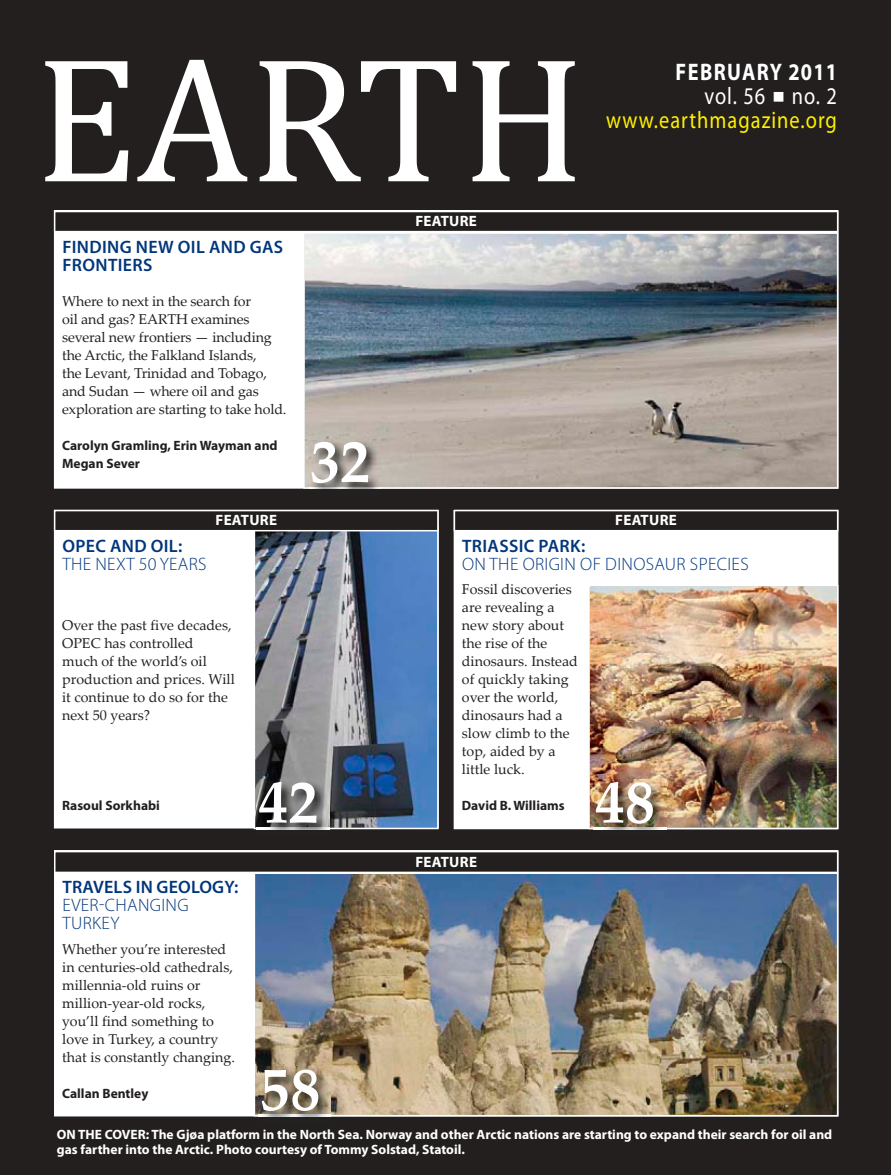
<style>
.page{position:relative;width:891px;height:1175px;background:#fff}
.page>*{position:absolute;margin:0;border:0;box-sizing:border-box;transform-origin:0 0}
.t1{font:180px "Cambria";letter-spacing:-.005em;color:#fff}
.t2{font:700 60px "Palatino Linotype";color:#fff}
.t3{font:24px/24px "Myriad Pro";letter-spacing:.05em;color:#fff100;text-align:right;scale:.85 1}
.t4{font:600 18px/18px "Myriad Pro";letter-spacing:.02em;color:#00367b}
.t5{font:300 18px/18px "Myriad Pro";letter-spacing:.02em;color:#00367b}
.t6{font:700 15px "Myriad Pro";letter-spacing:.02em;color:#fff}
.t7{font:14.25px/18px "Palatino Linotype";color:#231f1f}
.t8{font:700 13.5px/15px "Myriad Pro";color:#fff}
.t9{font:700 13.5px/18px "Myriad Pro";color:#231f1f}
.s1{font-weight:700;color:#fff}
.s2{color:#fff}
</style>
<div class="page">
<div style="left:0;top:0;width:891px;height:1174px;background:#231f1f"></div>
<div style="left:54px;top:210px;width:784px;height:278px;background:#fff"></div>
<div style="left:54px;top:873px;width:200px;height:243px;background:#fff"></div>
<div style="left:454px;top:531px;width:384px;height:298px;background:#fff"></div>
<div style="left:54px;top:531px;width:200px;height:297px;background:#fff"></div>
<img style="left:254px;top:873px;width:584px;height:243px">
<img style="left:588px;top:585px;width:250px;height:244px">
<img style="left:254px;top:531px;width:185px;height:298px">
<img style="left:303px;top:232px;width:535px;height:256px">
<img style="left:259px;top:1066px;width:72px;height:50px">
<img style="left:259px;top:1116px;width:72px;height:1px">
<img style="left:593px;top:779px;width:73px;height:51px">
<img style="left:257px;top:779px;width:72px;height:51px">
<img style="left:309px;top:439px;width:71px;height:50px">
<img style="left:309px;top:487px;width:71px;height:1px">
<svg style="left:54px;top:850px;width:784px;height:23px"></svg>
<svg style="left:454px;top:510px;width:384px;height:21px"></svg>
<svg style="left:54px;top:510px;width:385px;height:21px"></svg>
<svg style="left:54px;top:211px;width:784px;height:21px"></svg>
<h1 class="t1" style="left:35px;top:14px;width:552px">EARTH</h1>
<p class="t6" style="left:415px;top:211px;width:63px">FEATURE</p>
<p class="t4" style="left:62px;top:237px;width:222px">FINDING NEW OIL AND GAS<br>FRONTIERS</p>
<p class="t7" style="left:62px;top:292px;width:226px">Where to next in the search for<br>oil and gas? EARTH examines several new frontiers — including the Arctic, the Falkland Islands,<br>the Levant, Trinidad and Tobago, and Sudan — where oil and gas exploration are starting to take hold.</p>
<p class="t9" style="left:62px;top:436px;width:217px">Carolyn Gramling, Erin Wayman and<br>Megan Sever</p>
<h2 class="t2" style="left:310px;top:419px;width:61px">32</h2>
<h3 class="t3" style="left:606px;top:59px;width:273px"><span class="s1">FEBRUARY 2011<br></span><span class="s2">vol. 56</span> <span class="s2">■ no. 2 </span>www.earthmagazine.org</h3>
<p class="t6" style="left:215px;top:510px;width:63px">FEATURE</p>
<p class="t6" style="left:615px;top:510px;width:63px">FEATURE</p>
<p class="t4" style="left:62px;top:536px;width:121px">OPEC AND OIL:</p>
<p class="t5" style="left:62px;top:554px;width:146px">THE NEXT 50 YEARS</p>
<p class="t7" style="left:62px;top:616px;width:174px">Over the past five decades,<br>OPEC has controlled<br>much of the world’s oil production and prices. Will it continue to do so for the next 50 years?</p>
<p class="t9" style="left:62px;top:796px;width:99px">Rasoul Sorkhabi</p>
<p class="t4" style="left:62px;top:878px;width:177px">TRAVELS IN GEOLOGY:</p>
<p class="t5" style="left:62px;top:896px;width:128px">EVER-CHANGING<br>TURKEY</p>
<p class="t7" style="left:62px;top:940px;width:174px">Whether you’re interested in centuries-old cathedrals, millennia-old ruins or million-year-old rocks, you’ll find something to love in Turkey, a country that is constantly changing.</p>
<p class="t9" style="left:62px;top:1084px;width:88px">Callan Bentley</p>
<p class="t4" style="left:462px;top:536px;width:125px">TRIASSIC PARK:</p>
<p class="t5" style="left:462px;top:554px;width:288px">ON THE ORIGIN OF DINOSAUR SPECIES</p>
<p class="t7" style="left:462px;top:580px;width:117px">Fossil discoveries are revealing a new story about the rise of the dinosaurs. Instead of quickly taking over the world, dinosaurs had a slow climb to the top, aided by a little luck.</p>
<p class="t9" style="left:462px;top:796px;width:104px">David B. Williams</p>
<h2 class="t2" style="left:258px;top:759px;width:61px">42</h2>
<h2 class="t2" style="left:595px;top:759px;width:61px">48</h2>
<h2 class="t2" style="left:260px;top:1046px;width:61px">58</h2>
<p class="t6" style="left:415px;top:851px;width:63px">FEATURE</p>
<p class="t8" style="left:57px;top:1126px;width:777px">ON THE COVER: The Gjøa platform in the North Sea. Norway and other Arctic nations are starting to expand their search for oil and gas farther into the Arctic. Photo courtesy of Tommy Solstad, Statoil.</p>
</div>
